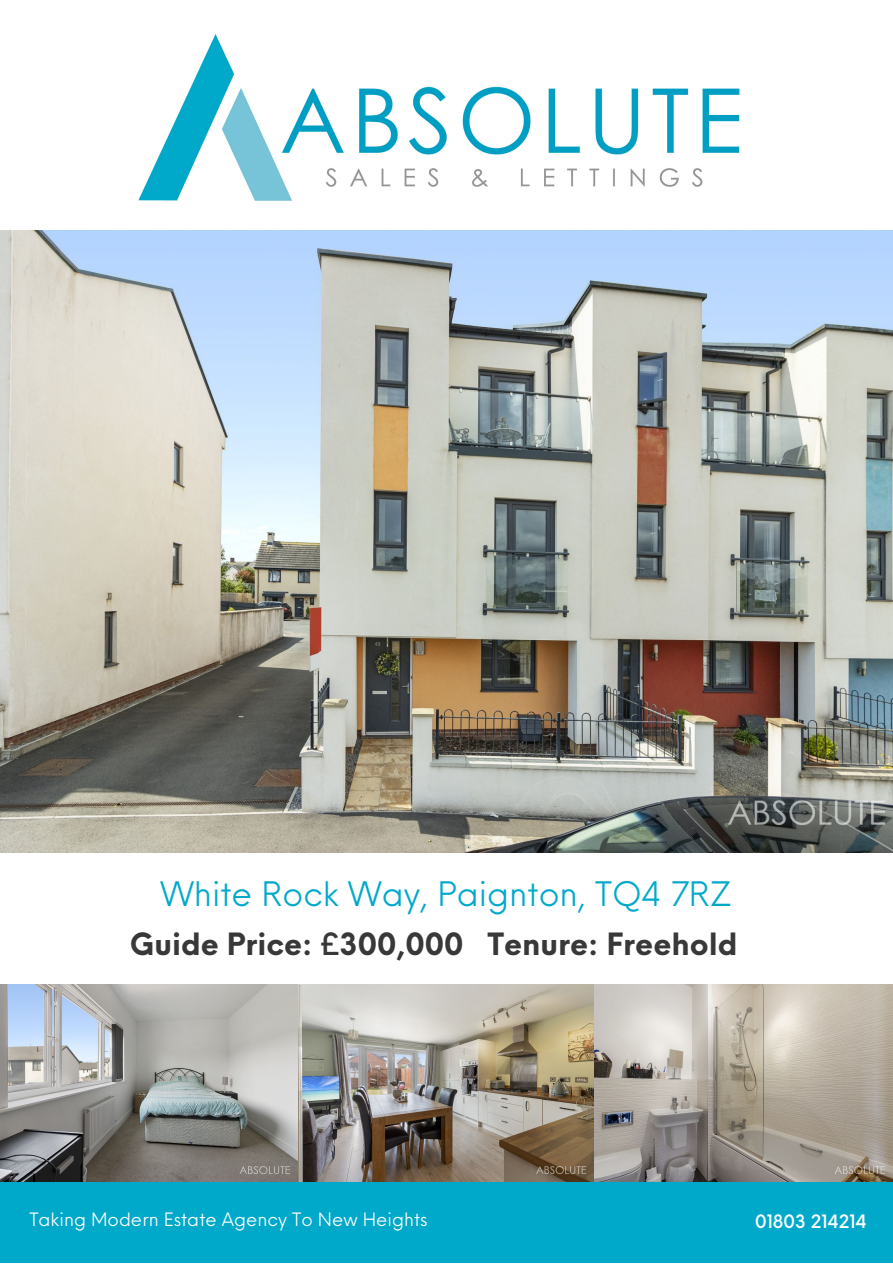
<style>
.page{position:relative;width:893px;height:1264px;background:#fff}
.page>*{position:absolute;margin:0;border:0;box-sizing:border-box;transform-origin:0 0}
.t1{font:33px "Neue Einstellung";color:#00a9ca}
.t2{font:700 30px "Neue Einstellung";color:#383838}
.t3{font:18px "Neue Einstellung";color:#fff}
.t4{font:500 18px "Neue Einstellung";color:#fff}
</style>
<div class="page">
<div style="left:0;top:1138px;width:892px;height:124px;background:#00a9ca"></div>
<img style="left:0;top:984px;width:892px;height:197px">
<img style="left:138px;top:34px;width:602px;height:167px">
<img style="left:0;top:231px;width:892px;height:621px">
<p class="t1" style="left:160px;top:864px;width:573px">White Rock Way, Paignton, TQ4 7RZ</p>
<p class="t2" style="left:130px;top:917px;width:609px">Guide Price: £300,000 Tenure: Freehold</p>
<p class="t3" style="left:29px;top:1203px;width:399px">Taking Modern Estate Agency To New Heights</p>
<p class="t4" style="left:755px;top:1204px;width:113px">01803 214214</p>
</div>
